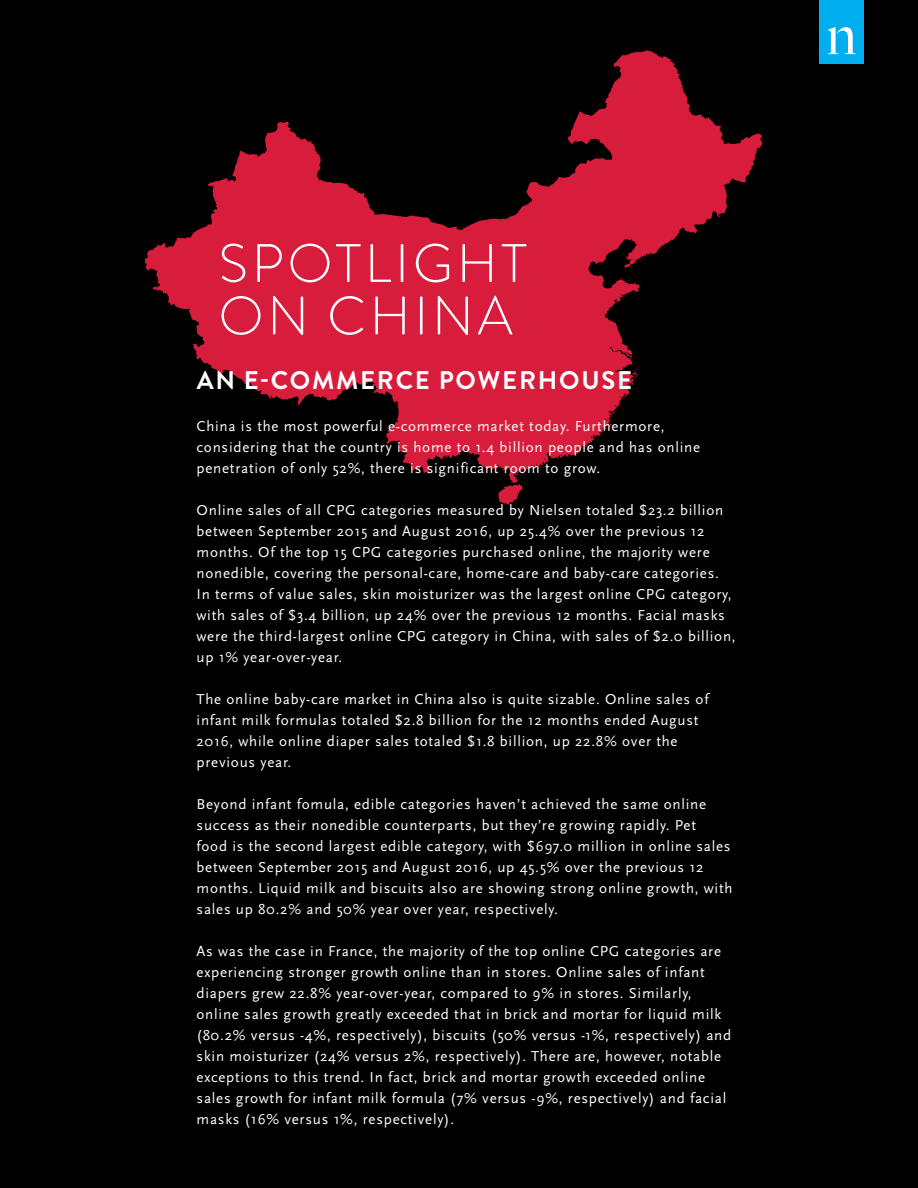
<style>
.page{position:relative;width:918px;height:1188px;background:#000}
.page>*{position:absolute;margin:0;border:0;box-sizing:border-box;transform-origin:0 0}
.Section_header{font:300 54px "Brandon Grotesque";letter-spacing:.07em;color:#fff}
.Section_header-2{font:700 25.5px "Brandon Grotesque";letter-spacing:.07em;color:#fff}
.Body_copy{font:15px/21px "Scala Sans OT";letter-spacing:.05em;color:#fff}
</style>
<div class="page">
<svg style="left:145px;top:50px;width:617px;height:455px"></svg>
<div style="left:820px;top:0;width:44px;height:63px;background:#00aeef"></div>
<svg style="left:828px;top:27px;width:28px;height:27px"></svg>
<p class="Section_header" style="left:219px;top:226px;width:310px">SPOTLIGHT</p>
<p class="Section_header" style="left:219px;top:279px;width:296px">ON CHINA</p>
<p class="Section_header-2" style="left:197px;top:363px;width:437px">AN E-COMMERCE POWERHOUSE</p>
<p class="Body_copy" style="left:197px;top:416px;width:505px">China is the most powerful e-commerce market today. Furthermore, considering that the country is home to 1.4 billion people and has online penetration of only 52%, there is significant room to grow.</p>
<p class="Body_copy" style="left:197px;top:500px;width:541px">Online sales of all CPG categories measured by Nielsen totaled $23.2 billion between September 2015 and August 2016, up 25.4% over the previous 12 months. Of the top 15 CPG categories purchased online, the majority were nonedible, covering the personal-care, home-care and baby-care categories.<br>In terms of value sales, skin moisturizer was the largest online CPG category, with sales of $3.4 billion, up 24% over the previous 12 months. Facial masks were the third-largest online CPG category in China, with sales of $2.0 billion, up 1% year-over-year.</p>
<p class="Body_copy" style="left:197px;top:689px;width:514px">The online baby-care market in China also is quite sizable. Online sales of infant milk formulas totaled $2.8 billion for the 12 months ended August 2016, while online diaper sales totaled $1.8 billion, up 22.8% over the previous year.</p>
<p class="Body_copy" style="left:197px;top:794px;width:537px">Beyond infant fomula, edible categories haven’t achieved the same online success as their nonedible counterparts, but they’re growing rapidly. Pet<br>food is the second largest edible category, with $697.0 million in online sales between September 2015 and August 2016, up 45.5% over the previous 12 months. Liquid milk and biscuits also are showing strong online growth, with sales up 80.2% and 50% year over year, respectively.</p>
<p class="Body_copy" style="left:197px;top:941px;width:536px">As was the case in France, the majority of the top online CPG categories are experiencing stronger growth online than in stores. Online sales of infant diapers grew 22.8% year-over-year, compared to 9% in stores. Similarly, online sales growth greatly exceeded that in brick and mortar for liquid milk (80.2% versus -4%, respectively), biscuits (50% versus -1%, respectively) and skin moisturizer (24% versus 2%, respectively). There are, however, notable exceptions to this trend. In fact, brick and mortar growth exceeded online sales growth for infant milk formula (7% versus -9%, respectively) and facial masks (16% versus 1%, respectively).</p>
</div>
